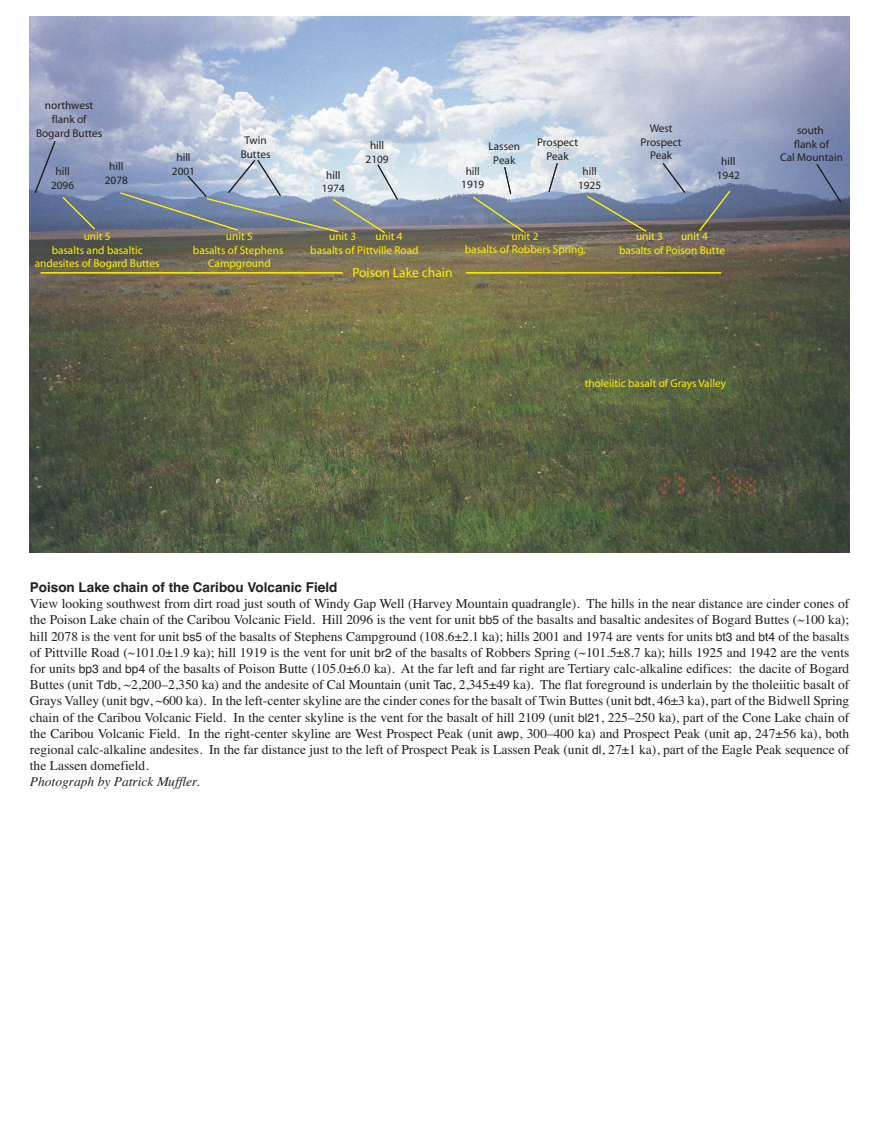
<style>
.page{position:relative;width:876px;height:1146px;background:#fff}
.page>*{position:absolute;margin:0;border:0;box-sizing:border-box;transform-origin:0 0}
.t1{font:13.5px/16.2px "Times";color:#231f20;text-align:justify}
.t2{font:700 13.5px "Helvetica";color:#231f20}
.t3{font:italic 13.5px "Times";color:#231f20}
.t4{font:13.5px "Myriad";color:#fff101}
.t5{font:11.25px/13.5px "Myriad";color:#fff101;text-align:center}
.t6{font:11.25px/13.5px "Myriad";color:#231f20;text-align:center}
.s1{font-family:"Helvetica";font-size:12px}
</style>
<div class="page">
<img style="left:30px;top:16px;width:819px;height:536px">
<svg style="left:547px;top:162px;width:11px;height:31px"></svg>
<svg style="left:661px;top:162px;width:25px;height:32px"></svg>
<svg style="left:815px;top:162px;width:27px;height:42px"></svg>
<svg style="left:34px;top:140px;width:62px;height:90px;background:#7886a8"></svg>
<svg style="left:585px;top:195px;width:62px;height:38px;background:#777f89"></svg>
<svg style="left:698px;top:189px;width:33px;height:43px"></svg>
<svg style="left:471px;top:166px;width:54px;height:67px;background:#a8b0b9"></svg>
<svg style="left:119px;top:159px;width:280px;height:75px;background:#9ba7b9"></svg>
<hr style="left:41px;top:272px;width:302px;height:1px;background:#fff101">
<hr style="left:466px;top:272px;width:255px;height:1px;background:#fff101">
<p class="t6" style="left:36px;top:100px;width:68px">northwest flank of<br>Bogard Buttes</p>
<p class="t6" style="left:51px;top:166px;width:25px">hill<br>2096</p>
<p class="t6" style="left:105px;top:161px;width:25px">hill<br>2078</p>
<p class="t6" style="left:172px;top:152px;width:25px">hill<br>2001</p>
<p class="t6" style="left:241px;top:135px;width:31px">Twin<br>Buttes</p>
<p class="t6" style="left:322px;top:169px;width:25px">hill<br>1974</p>
<p class="t6" style="left:365px;top:139px;width:25px">hill<br>2109</p>
<p class="t6" style="left:488px;top:141px;width:33px">Lassen<br>Peak</p>
<p class="t6" style="left:461px;top:165px;width:25px">hill<br>1919</p>
<p class="t6" style="left:537px;top:137px;width:42px">Prospect<br>Peak</p>
<p class="t6" style="left:578px;top:165px;width:25px">hill<br>1925</p>
<p class="t6" style="left:640px;top:122px;width:42px">West<br>Prospect<br>Peak</p>
<p class="t6" style="left:716px;top:156px;width:25px">hill<br>1942</p>
<p class="t6" style="left:780px;top:125px;width:64px">south<br>flank of<br>Cal Mountain</p>
<p class="t5" style="left:35px;top:231px;width:126px">unit 5<br>basalts and basaltic andesites of Bogard Buttes</p>
<p class="t5" style="left:193px;top:231px;width:92px">unit 5<br>basalts of Stephens<br>Campground</p>
<p class="t5" style="left:310px;top:231px;width:110px;text-align:left;text-indent:19px">unit 3<br>basalts of Pittville Road</p>
<p class="t5" style="left:375px;top:231px;width:28px">unit 4</p>
<p class="t4" style="left:352px;top:268px;width:102px">Poison Lake chain</p>
<p class="t5" style="left:465px;top:230px;width:122px">unit 2<br>basalts of Robbers Spring,</p>
<p class="t5" style="left:636px;top:231px;width:28px">unit 3</p>
<p class="t5" style="left:681px;top:231px;width:28px">unit 4</p>
<p class="t5" style="left:619px;top:244px;width:107px">basalts of Poison Butte</p>
<p class="t5" style="left:584px;top:378px;width:143px">tholeiitic basalt of Grays Valley</p>
<p class="t2" style="left:30px;top:582px;width:309px">Poison Lake chain of the Caribou Volcanic Field</p>
<p class="t1" style="left:30px;top:597px;width:821px">View looking southwest from dirt road just south of Windy Gap Well (Harvey Mountain quadrangle). The hills in the near distance are cinder cones of the Poison Lake chain of the Caribou Volcanic Field. Hill 2096 is the vent for unit <span class="s1">bb5</span> of the basalts and basaltic andesites of Bogard Buttes (~100 ka); hill 2078 is the vent for unit <span class="s1">bs5</span> of the basalts of Stephens Campground (108.6±2.1 ka); hills 2001 and 1974 are vents for units <span class="s1">bt3</span> and <span class="s1">bt4</span> of the basalts of Pittville Road (~101.0±1.9 ka); hill 1919 is the vent for unit <span class="s1">br2</span> of the basalts of Robbers Spring (~101.5±8.7 ka); hills 1925 and 1942 are the vents for units <span class="s1">bp3</span> and <span class="s1">bp4</span> of the basalts of Poison Butte (105.0±6.0 ka). At the far left and far right are Tertiary calc-alkaline edifices: the dacite of Bogard Buttes (unit <span class="s1">Tdb</span>, ~2,200–2,350 ka) and the andesite of Cal Mountain (unit <span class="s1">Tac</span>, 2,345±49 ka). The flat foreground is underlain by the tholeiitic basalt of Grays Valley (unit <span class="s1">bgv</span>, ~600 ka). In the left-center skyline are the cinder cones for the basalt of Twin Buttes (unit <span class="s1">bdt</span>, 46±3 ka), part of the Bidwell Spring chain of the Caribou Volcanic Field. In the center skyline is the vent for the basalt of hill 2109 (unit <span class="s1">bl21</span>, 225–250 ka), part of the Cone Lake chain of the Caribou Volcanic Field. In the right-center skyline are West Prospect Peak (unit <span class="s1">awp</span>, 300–400 ka) and Prospect Peak (unit <span class="s1">ap</span>, 247±56 ka), both regional calc-alkaline andesites. In the far distance just to the left of Prospect Peak is Lassen Peak (unit <span class="s1">dl</span>, 27±1 ka), part of the Eagle Peak sequence of the Lassen domefield.</p>
<p class="t3" style="left:30px;top:777px;width:171px">Photograph by Patrick Muffler.</p>
</div>
